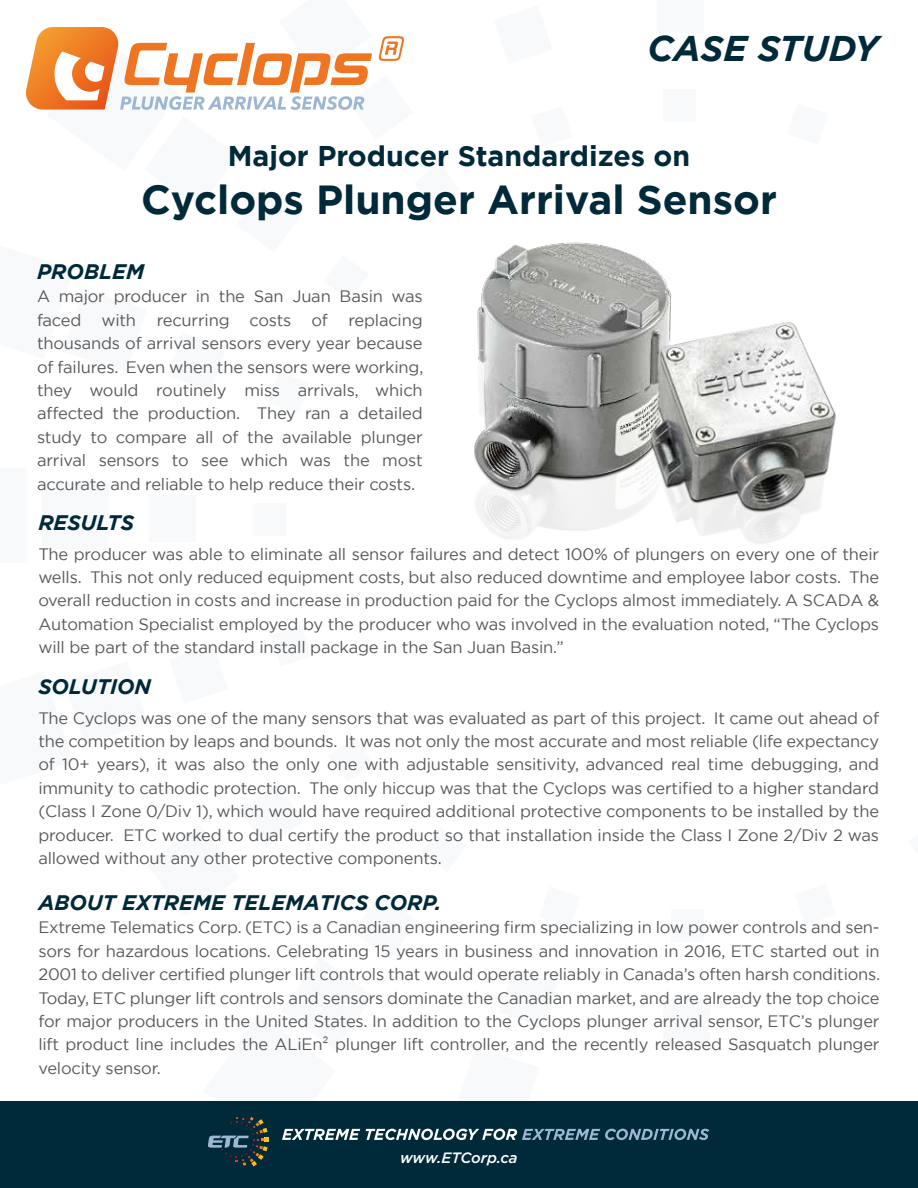
<style>
.page{position:relative;width:918px;height:1188px;background:#fff}
.page>*{position:absolute;margin:0;border:0;box-sizing:border-box;transform-origin:0 0}
.t1{font:700 40.5px "Gotham";color:#002939}
.t2{font:italic 700 35.7px "Gotham";color:#002939}
.t3{font:700 28.5px "Gotham";color:#002939}
.t4{font:italic 700 21px "Gotham";color:#002939}
.t5{font:16.5px/23.4px "Gotham";letter-spacing:-.01em;color:#58595b;text-align:justify}
.t6{font:italic 500 15px "Gotham";letter-spacing:-.005em;color:#fff}
</style>
<div class="page">
<div style="left:42px;top:484px;width:67px;height:66px;background:#f8f9fb"></div>
<div style="left:149px;top:495px;width:47px;height:46px;background:#f8f9fb"></div>
<div style="left:253px;top:503px;width:33px;height:33px;background:#f8f9fb"></div>
<div style="left:663px;top:89px;width:33px;height:32px;background:#f8f9fb"></div>
<div style="left:657px;top:0;width:47px;height:32px;background:#f8f9fb"></div>
<div style="left:663px;top:998px;width:47px;height:47px;background:#f8f9fb"></div>
<div style="left:0;top:468px;width:27px;height:95px;background:#f8f9fb"></div>
<div style="left:0;top:1101px;width:918px;height:87px;background:#002939"></div>
<svg style="left:207px;top:1116px;width:502px;height:50px"></svg>
<svg style="left:26px;top:27px;width:378px;height:83px"></svg>
<img style="left:474px;top:242px;width:362px;height:302px">
<h2 class="t2" style="left:647px;top:25px;width:232px">CASE STUDY</h2>
<h3 class="t3" style="left:228px;top:137px;width:464px">Major Producer Standardizes on</h3>
<h1 class="t1" style="left:141px;top:172px;width:637px">Cyclops Plunger Arrival Sensor</h1>
<p class="t4" style="left:37px;top:258px;width:109px">PROBLEM</p>
<p class="t5" style="left:37px;top:284px;width:388px">A major producer in the San Juan Basin was faced with recurring costs of replacing thousands of arrival sensors every year because of failures. Even when the sensors were working, they would routinely miss arrivals, which affected the production. They ran a detailed study to compare all of the available plunger arrival sensors to see which was the most accurate and reliable to help reduce their costs.</p>
<p class="t4" style="left:38px;top:509px;width:97px">RESULTS</p>
<p class="t5" style="left:38px;top:542px;width:842px">The producer was able to eliminate all sensor failures and detect 100% of plungers on every one of their wells. This not only reduced equipment costs, but also reduced downtime and employee labor costs. The overall reduction in costs and increase in production paid for the Cyclops almost immediately. A SCADA &amp; Automation Specialist employed by the producer who was involved in the evaluation noted, “The Cyclops will be part of the standard install package in the San Juan Basin.”</p>
<p class="t4" style="left:38px;top:673px;width:114px">SOLUTION</p>
<p class="t5" style="left:38px;top:706px;width:842px">The Cyclops was one of the many sensors that was evaluated as part of this project. It came out ahead of the competition by leaps and bounds. It was not only the most accurate and most reliable (life expectancy of 10+ years), it was also the only one with adjustable sensitivity, advanced real time debugging, and immunity to cathodic protection. The only hiccup was that the Cyclops was certified to a higher standard (Class I Zone 0/Div 1), which would have required additional protective components to be installed by the producer. ETC worked to dual certify the product so that installation inside the Class I Zone 2/Div 2 was allowed without any other protective components.</p>
<p class="t4" style="left:38px;top:889px;width:405px">ABOUT EXTREME TELEMATICS CORP.</p>
<p class="t5" style="left:38px;top:915px;width:843px">Extreme Telematics Corp. (ETC) is a Canadian engineering firm specializing in low power controls and sen&shy;sors for hazardous locations. Celebrating 15 years in business and innovation in 2016, ETC started out in 2001 to deliver certified plunger lift controls that would operate reliably in Canada’s often harsh conditions.<br>Today, ETC plunger lift controls and sensors dominate the Canadian market, and are already the top choice for major producers in the United States. In addition to the Cyclops plunger arrival sensor, ETC’s plunger lift product line includes the ALiEn² plunger lift controller, and the recently released Sasquatch plunger velocity sensor.</p>
<p class="t6" style="left:400px;top:1148px;width:119px">www.ETCorp.ca</p>
</div>
